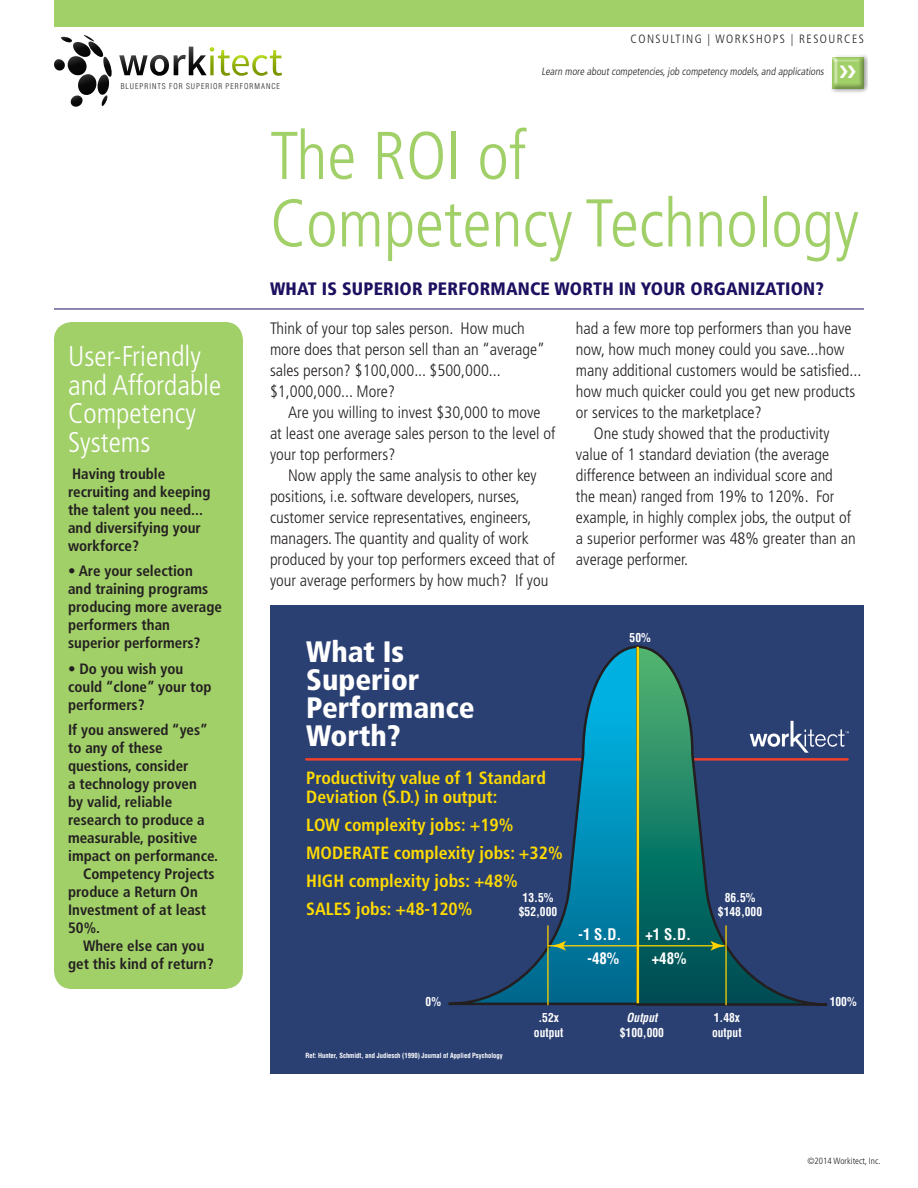
<style>
.page{position:relative;width:918px;height:1188px;background:#fff}
.page>*{position:absolute;margin:0;border:0;box-sizing:border-box;transform-origin:0 0}
.t1{font:300 condensed 67.5px/67.5px "Frutiger";color:#a1cf68}
.t2{font:900 condensed 29.55px/28px "Frutiger";color:#fff}
.t3{font:300 condensed 28.5px/28.5px "Frutiger";color:#fff}
.t4{font:900 condensed 18px "Frutiger";letter-spacing:.01em;color:#1d1061}
.t5{font:700 condensed 17.7px/28px "Frutiger";color:#ffdb00}
.t6{font:300 condensed 16.5px/21px "Frutiger";color:#231f20}
.t7{font:700 condensed 15.6px "Helvetica";color:#fff;scale:.95 1}
.t8{font:700 condensed 15px/18px "Frutiger";color:#231f20}
.t9{font:700 condensed 12.15px/14.5px "Helvetica";color:#fff;text-align:center;scale:.95 1}
.t10{font:italic 700 condensed 12.15px "Helvetica";color:#fff;scale:.95 1}
.t11{font:300 condensed 12px "Frutiger";letter-spacing:.12em;color:#231f20}
.t12{font:300 condensed 10.5px "Frutiger";color:#231f20}
.t13{font:300 condensed 9px "Frutiger";color:#231f20}
.t14{font:300 condensed 7.8px "Helvetica";letter-spacing:.125em;color:#231f20}
.t15{font:700 condensed 6.9px "Helvetica";color:#fff;scale:.95 1}
</style>
<div class="page">
<svg style="left:54px;top:35px;width:58px;height:72px"></svg>
<svg style="left:119px;top:47px;width:163px;height:29px"></svg>
<div style="left:54px;top:0;width:810px;height:26px;background:#a1cf68"></div>
<hr style="left:54px;top:309px;width:810px;height:1px;background:#1d1061">
<div style="left:54px;top:322px;width:189px;height:667px;background:#a1cf68;border-radius:18px"></div>
<div style="left:270px;top:605px;width:594px;height:468px;background:#2b4072"></div>
<hr style="left:306px;top:758px;width:542px;height:3px;background:#ef412d">
<svg style="left:446px;top:645px;width:189px;height:361px"></svg>
<svg style="left:635px;top:645px;width:194px;height:361px"></svg>
<hr style="left:547px;top:926px;width:2px;height:79px;background:#ffd300">
<hr style="left:725px;top:926px;width:2px;height:79px;background:#ffd300">
<hr style="left:548px;top:945px;width:176px;height:1px;background:#ffd300">
<svg style="left:711px;top:941px;width:15px;height:10px"></svg>
<svg style="left:551px;top:941px;width:15px;height:10px"></svg>
<hr style="left:637px;top:647px;width:2px;height:356px;background:#ffd300">
<svg style="left:750px;top:721px;width:99px;height:32px"></svg>
<div style="left:829px;top:54px;width:39px;height:40px;background:#231f20;opacity:.75"></div>
<svg style="left:840px;top:66px;width:16px;height:12px"></svg>
<p class="t11" style="left:631px;top:32px;width:235px">CONSULTING | WORKSHOPS | RESOURCES</p>
<p class="t12" style="left:541px;top:65px;width:286px">Learn more about competencies,job competency models,and applications</p>
<p class="t14" style="left:121px;top:82px;width:161px">BLUEPRINTS FOR SUPERIOR PERFORMANCE</p>
<h1 class="t1" style="left:270px;top:123px;width:591px">The ROI of<br>Competency Technology</h1>
<p class="t4" style="left:270px;top:278px;width:555px">WHAT IS SUPERIOR PERFORMANCE WORTH IN YOUR ORGANIZATION?</p>
<h3 class="t3" style="left:68px;top:343px;width:155px">User-Friendly and Affordable<br>Competency<br>Systems</h3>
<p class="t8" style="left:68px;top:465px;width:144px">Having trouble recruiting and keeping the talent you need... and diversifying your workforce?</p>
<p class="t8" style="left:68px;top:562px;width:155px">• Are your selection<br>and training programs producing more average performers than superior performers?</p>
<p class="t8" style="left:68px;top:660px;width:145px">• Do you wish you could “clone” your top performers?</p>
<p class="t8" style="left:68px;top:721px;width:141px">If you answered “yes”</p>
<p class="t8" style="left:68px;top:739px;width:96px">to any of these</p>
<p class="t8" style="left:68px;top:757px;width:122px">questions, consider</p>
<p class="t8" style="left:68px;top:775px;width:130px">a technology proven</p>
<p class="t8" style="left:68px;top:793px;width:106px">by valid, reliable</p>
<p class="t8" style="left:68px;top:811px;width:138px">research to produce a</p>
<p class="t8" style="left:68px;top:829px;width:131px">measurable, positive</p>
<p class="t8" style="left:68px;top:847px;width:151px">impact on performance.</p>
<p class="t8" style="left:83px;top:865px;width:133px">Competency Projects</p>
<p class="t8" style="left:68px;top:883px;width:131px">produce a Return On</p>
<p class="t8" style="left:68px;top:901px;width:140px">Investment of at least</p>
<p class="t8" style="left:68px;top:919px;width:33px">50%.</p>
<p class="t8" style="left:83px;top:937px;width:123px">Where else can you</p>
<p class="t8" style="left:68px;top:955px;width:147px">get this kind of return?</p>
<p class="t6" style="left:270px;top:318px;width:276px">Think of your top sales person. How much more does that person sell than an “average” sales person? $100,000... $500,000... $1,000,000... More?</p>
<p class="t6" style="left:270px;top:402px;width:287px;text-indent:18px">Are you willing to invest $30,000 to move at least one average sales person to the level of your top performers?</p>
<p class="t6" style="left:270px;top:465px;width:287px;text-indent:18px">Now apply the same analysis to other key positions, i.e. software developers, nurses, customer service representatives, engineers, managers. The quantity and quality of work produced by your top performers exceed that of your average performers by how much? If you</p>
<p class="t6" style="left:576px;top:318px;width:277px">had a few more top performers than you have</p>
<p class="t6" style="left:576px;top:339px;width:270px">now, how much money could you save...how</p>
<p class="t6" style="left:576px;top:360px;width:287px">many additional customers would be satisfied...</p>
<p class="t6" style="left:576px;top:381px;width:281px">how much quicker could you get new products</p>
<p class="t6" style="left:576px;top:402px;width:187px">or services to the marketplace?</p>
<p class="t6" style="left:594px;top:423px;width:237px">One study showed that the productivity</p>
<p class="t6" style="left:576px;top:444px;width:255px">value of 1 standard deviation (the average</p>
<p class="t6" style="left:576px;top:465px;width:258px">difference between an individual score and</p>
<p class="t6" style="left:576px;top:486px;width:260px">the mean) ranged from 19% to 120%. For</p>
<p class="t6" style="left:576px;top:507px;width:277px">example, in highly complex jobs, the output of</p>
<p class="t6" style="left:576px;top:528px;width:281px">a superior performer was 48% greater than an</p>
<p class="t6" style="left:576px;top:550px;width:114px">average performer.</p>
<h2 class="t2" style="left:306px;top:638px;width:170px">What Is<br>Superior<br>Performance<br>Worth?</h2>
<p class="t5" style="left:306px;top:768px;width:241px;line-height:19.2px">Productivity value of 1 Standard<br>Deviation (S.D.) in output:</p>
<p class="t5" style="left:306px;top:811px;width:258px">LOW complexity jobs: +19%<br>MODERATE complexity jobs: +32%<br>HIGH complexity jobs: +48%<br>SALES jobs: +48-120%</p>
<p class="t9" style="left:519px;top:891px;width:42px;line-height:14px">13.5% $52,000</p>
<p class="t9" style="left:630px;top:630px;width:24px">50%</p>
<p class="t7" style="left:578px;top:925px;width:47px">-1 S.D.</p>
<p class="t7" style="left:645px;top:925px;width:50px">+1 S.D.</p>
<p class="t7" style="left:587px;top:949px;width:35px">-48%</p>
<p class="t7" style="left:652px;top:949px;width:38px">+48%</p>
<p class="t9" style="left:718px;top:891px;width:48px;line-height:14px">86.5% $148,000</p>
<p class="t9" style="left:426px;top:995px;width:18px">0%</p>
<p class="t9" style="left:830px;top:995px;width:30px">100%</p>
<p class="t15" style="left:305px;top:1051px;width:209px">Ref: Hunter, Schmidt, and Judiesch (1990) Journal of Applied Psychology</p>
<p class="t10" style="left:627px;top:1010px;width:34px">Output</p>
<p class="t9" style="left:620px;top:1025px;width:48px">$100,000</p>
<p class="t9" style="left:534px;top:1010px;width:33px">.52x output</p>
<p class="t9" style="left:712px;top:1010px;width:33px;text-align:left">1.48x output</p>
<p class="t13" style="left:807px;top:1156px;width:75px">©2014 Workitect, Inc.</p>
</div>
